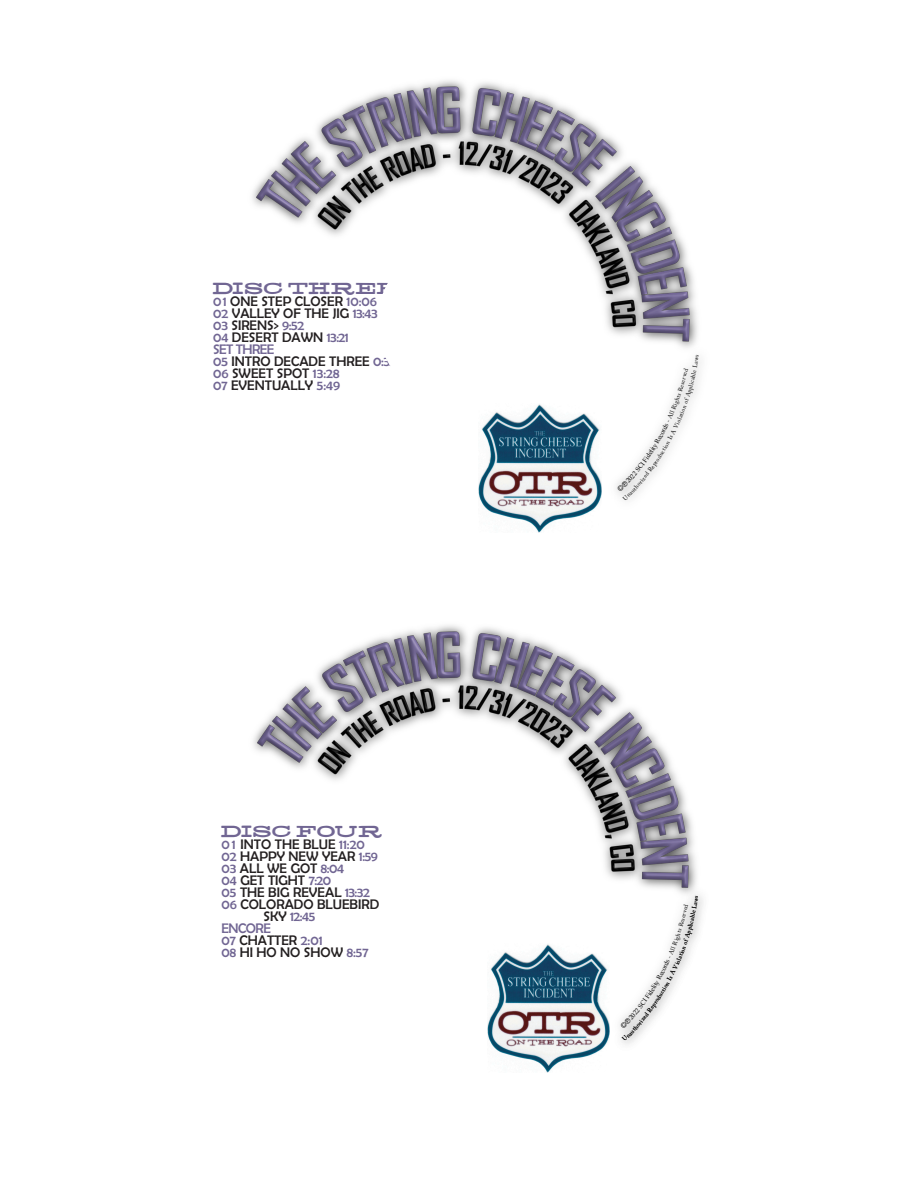
<style>
.page{position:relative;width:918px;height:1188px;background:#fff}
.page>*{position:absolute;margin:0;border:0;box-sizing:border-box;transform-origin:0 0}
.t1{font:13.95px/12px "Berlin Sans FB";color:#231f20}
.t2{font:13.95px "Stereo Normal";letter-spacing:.06em;color:#716693}
.t3{font:13.95px "Berlin Sans FB";letter-spacing:-.035em;color:#716693}
.s1{color:#716693}
.s2{color:#231f20}
</style>
<div class="page">
<img style="left:479px;top:404px;width:122px;height:129px">
<img style="left:497px;top:1050px;width:103px;height:23px">
<img style="left:252px;top:80px;width:446px;height:268px">
<img style="left:253px;top:625px;width:450px;height:425px">
<img style="left:612px;top:896px;width:87px;height:143px">
<img style="left:308px;top:131px;width:339px;height:208px">
<img style="left:309px;top:676px;width:338px;height:208px">
<svg style="left:617px;top:359px;width:82px;height:141px"></svg>
<svg style="left:620px;top:895px;width:78px;height:146px"></svg>
<p class="t2" style="left:213px;top:280px;width:186px">DISC THREE</p>
<p class="t1" style="left:213px;top:295px;width:185px"><span class="s1">01</span> ONE STEP CLOSER <span class="s1">10:06<br>02</span> VALLEY OF THE JIG <span class="s1">13:43<br>03</span> SIRENS&gt; <span class="s1">9:52<br>04</span> DESERT DAWN <span class="s1">13:21<br>SET THREE<br>05</span> INTRO DECADE THREE <span class="s1">0:35<br>06</span> SWEET SPOT <span class="s1">13:28<br>07</span> EVENTUALLY <span class="s1">5:49</span></p>
<p class="t2" style="left:221px;top:823px;width:163px">DISC FOUR</p>
<p class="t1" style="left:221px;top:838px;width:145px"><span class="s1">0 1</span> INTO THE BLUE <span class="s1">11:20</span></p>
<p class="t1" style="left:221px;top:850px;width:158px"><span class="s1">02</span> HAPPY NEW YEAR <span class="s1">1:59</span></p>
<p class="t1" style="left:221px;top:862px;width:124px"><span class="s1">03</span> ALL WE GOT <span class="s1">8:04</span></p>
<p class="t1" style="left:221px;top:874px;width:111px"><span class="s1">04</span> GET TIGHT <span class="s1">7:20</span></p>
<p class="t1" style="left:221px;top:886px;width:150px"><span class="s1">05</span> THE BIG REVEAL <span class="s1">13:32</span></p>
<p class="t1" style="left:221px;top:898px;width:159px"><span class="s1">06</span> COLORADO BLUEBIRD</p>
<p class="t3" style="left:264px;top:908px;width:53px"><span class="s2">SKY</span> 12:45</p>
<p class="t3" style="left:221px;top:920px;width:51px">ENCORE</p>
<p class="t1" style="left:221px;top:934px;width:103px"><span class="s1">07</span> CHATTER <span class="s1">2:01</span></p>
<p class="t1" style="left:221px;top:946px;width:149px"><span class="s1">08</span> HI HO NO SHOW <span class="s1">8:57</span></p>
</div>
